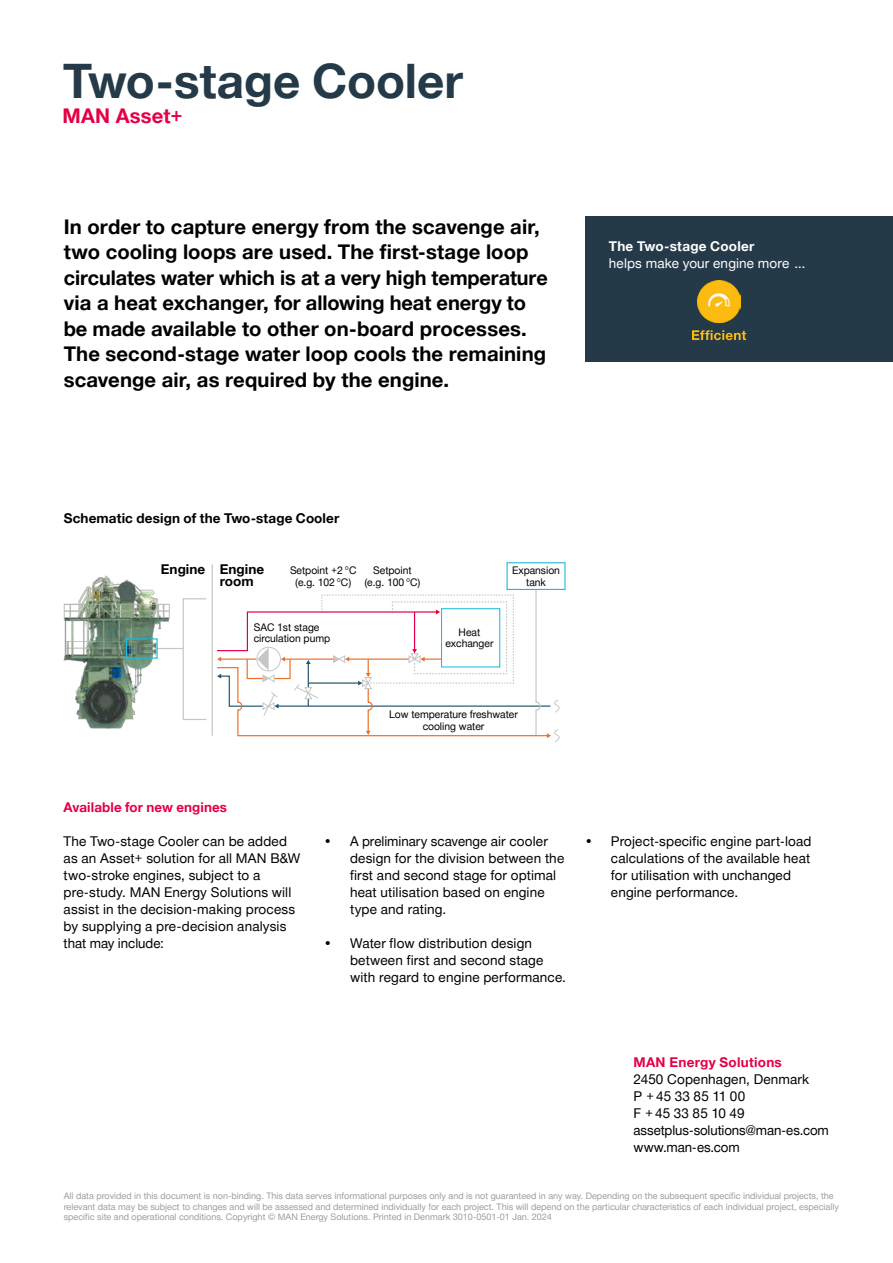
<style>
.page{position:relative;width:893px;height:1263px;background:#fff}
.page>*{position:absolute;margin:0;border:0;box-sizing:border-box;transform-origin:0 0}
.t1{font:700 47.55px "Man Global";color:#253a49}
.t2{font:700 20.25px/25.5px "Man Global";letter-spacing:.005em;color:#000}
.t3{font:700 20.25px "Man Global";letter-spacing:.005em;color:#e50046}
.t4{font:13.5px/17px "Man Global";letter-spacing:.01em;color:#000}
.t5{font:700 13.5px/11.6px "Man Global";letter-spacing:.005em;color:#000}
.t6{font:700 13.5px "Man Global";letter-spacing:.01em;color:#e50046}
.t7{font:13.5px "Man Global";letter-spacing:.01em;color:#fff}
.t8{font:700 13.5px "Man Global";letter-spacing:.015em;color:#fff}
.t9{font:10.5px/11.6px "Man Global";color:#000;text-align:center}
.t10{font:9px/10.8px "Man Global";color:#9d9d9c}
</style>
<div class="page">
<div style="left:585px;top:217px;width:308px;height:145px;background:#253a49"></div>
<svg style="left:692px;top:330px;width:54px;height:10px"></svg>
<img style="left:698px;top:280px;width:42px;height:43px">
<img style="left:64px;top:575px;width:119px;height:154px">
<hr style="left:212px;top:564px;width:1px;height:172px;background:#c6c6c6">
<svg style="left:158px;top:648px;width:25px;height:1px"></svg>
<div style="left:183px;top:598px;width:24px;height:122px;border:1px solid #c6c6c6"></div>
<svg style="left:217px;top:590px;width:343px;height:152px"></svg>
<div style="left:126px;top:638px;width:32px;height:21px;border:1px solid #1dbadf"></div>
<div style="left:506px;top:562px;width:60px;height:28px;border:1px solid #1dbadf"></div>
<div style="left:441px;top:608px;width:59px;height:59px;border:1px solid #1dbadf"></div>
<h1 class="t1" style="left:63px;top:54px;width:401px">Two-stage Cooler</h1>
<h2 class="t3" style="left:63px;top:104px;width:122px">MAN Asset+</h2>
<p class="t2" style="left:64px;top:214px;width:485px">In order to capture energy from the scavenge air, two cooling loops are used. The first-stage loop circulates water which is at a very high temperature via a heat exchanger, for allowing heat energy to be made available to other on-board processes.<br>The second-stage water loop cools the remaining scavenge air, as required by the engine.</p>
<p class="t8" style="left:609px;top:238px;width:147px">The Two-stage Cooler</p>
<p class="t7" style="left:609px;top:255px;width:199px">helps make your engine more …</p>
<p class="t5" style="left:64px;top:513px;width:277px">Schematic design of the Two-stage Cooler</p>
<p class="t5" style="left:220px;top:564px;width:46px;text-indent:-59px">Engine Engine room</p>
<p class="t9" style="left:290px;top:565px;width:68px">Setpoint +2 °C (e.g. 102 °C)</p>
<p class="t9" style="left:365px;top:565px;width:57px">Setpoint (e.g. 100 °C)</p>
<p class="t9" style="left:512px;top:565px;width:49px">Expansion tank</p>
<p class="t9" style="left:254px;top:621px;width:78px;text-align:left">SAC 1st stage circulation pump</p>
<p class="t9" style="left:445px;top:626px;width:50px">Heat exchanger</p>
<p class="t9" style="left:389px;top:709px;width:130px">Low temperature freshwater cooling water</p>
<p class="t6" style="left:64px;top:800px;width:165px">Available for new engines</p>
<p class="t4" style="left:64px;top:833px;width:238px">The Two-stage Cooler can be added as an Asset+ solution for all MAN B&amp;W two-stroke engines, subject to a pre-study. MAN Energy Solutions will assist in the decision-making process by supplying a pre-decision analysis that may include:</p>
<p class="t4" style="left:350px;top:833px;width:216px;text-indent:-26px">• A preliminary scavenge air cooler design for the division between the first and second stage for optimal heat utilisation based on engine type and rating.</p>
<p class="t4" style="left:350px;top:935px;width:217px;text-indent:-26px">• Water flow distribution design between first and second stage with regard to engine performance.</p>
<p class="t4" style="left:611px;top:833px;width:202px;text-indent:-26px">• Project-specific engine part-load calculations of the available heat for utilisation with unchanged engine performance.</p>
<p class="t6" style="left:634px;top:1055px;width:150px">MAN Energy Solutions</p>
<p class="t4" style="left:634px;top:1071px;width:197px">2450 Copenhagen, Denmark<br>P + 45 33 85 11 00<br>F + 45 33 85 10 49 assetplus-solutions@man-es.com www.man-es.com</p>
<p class="t10" style="left:64px;top:1190px;width:776px">All data provided in this document is non-binding. This data serves informational purposes only and is not guaranteed in any way. Depending on the subsequent specific individual projects, the relevant data may be subject to changes and will be assessed and determined individually for each project. This will depend on the particular characteristics of each individual project, especially specific site and operational conditions. Copyright © MAN Energy Solutions. Printed in Denmark 3010-0501-01 Jan. 2024</p>
</div>
